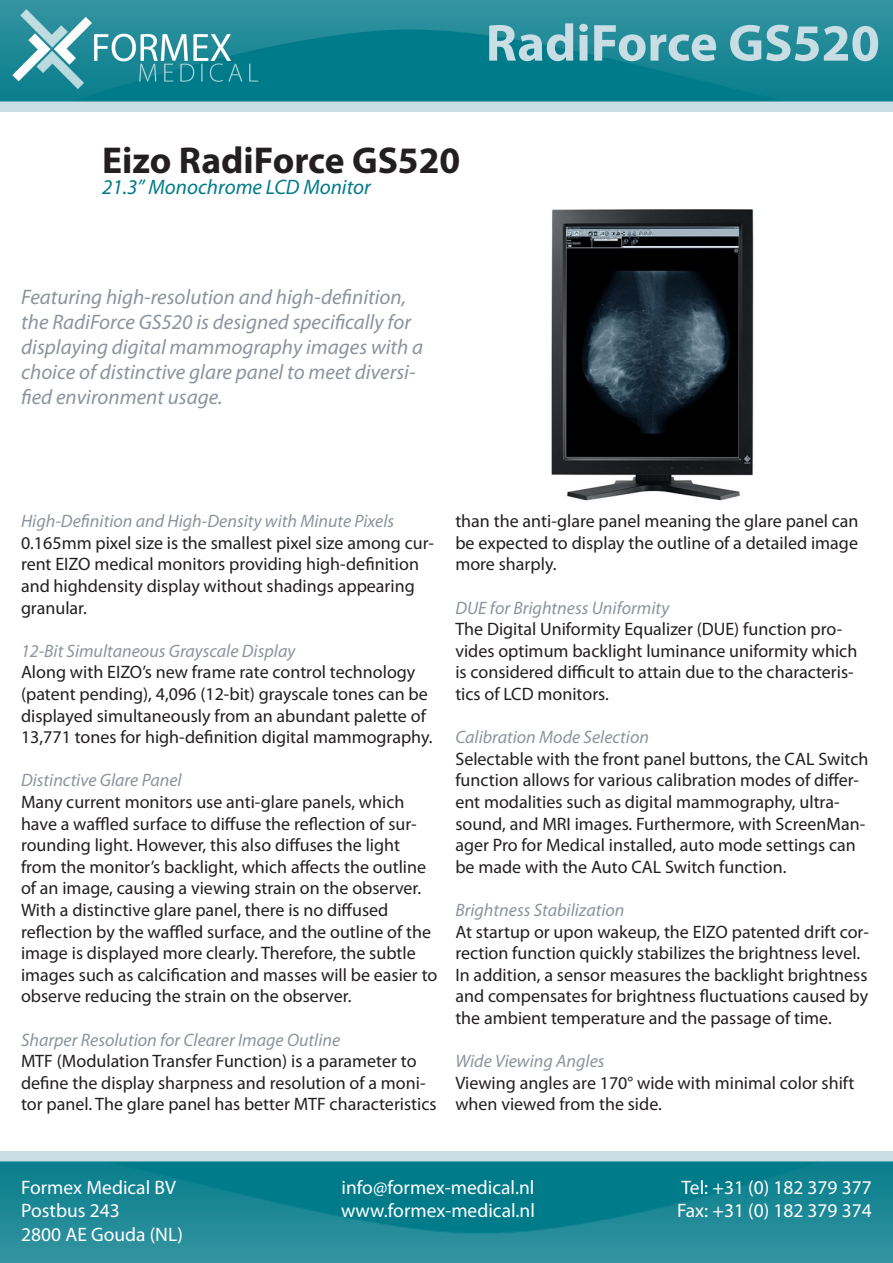
<style>
.page{position:relative;width:893px;height:1263px;background:#fff}
.page>*{position:absolute;margin:0;border:0;box-sizing:border-box;transform-origin:0 0}
.t1{font:700 52.5px "Myriad Pro";color:#c8dde4}
.t2{font:700 37.5px "Myriad Pro";color:#231f20}
.t3{font:italic 21px/25.2px "Myriad Pro";color:#8d939d}
.t4{font:italic 21px "Myriad Pro";color:#007b8a}
.t5{font:19.5px "Myriad Pro";color:#fff}
.t6{font:18px/21.6px "Myriad Pro";color:#231f20}
.t7{font:italic 18px "Myriad Pro";color:#8d939d}
</style>
<div class="page">
<img style="left:0;top:0;width:893px;height:111px">
<img style="left:0;top:1152px;width:893px;height:111px">
<img style="left:551px;top:209px;width:203px;height:292px">
<p class="t1" style="left:486px;top:9px;width:396px">RadiForce GS520</p>
<p class="t2" style="left:102px;top:136px;width:360px">Eizo RadiForce GS520</p>
<p class="t4" style="left:102px;top:174px;width:270px">21.3” Monochrome LCD Monitor</p>
<p class="t3" style="left:21px;top:283px;width:403px">Featuring high-resolution and high-definition, the RadiForce GS520 is designed specifically for displaying digital mammography images with a choice of distinctive glare panel to meet diversi&shy;fied environment usage.</p>
<p class="t7" style="left:21px;top:510px;width:375px">High-Definition and High-Density with Minute Pixels</p>
<p class="t6" style="left:21px;top:532px;width:415px">0.165mm pixel size is the smallest pixel size among cur&shy;rent EIZO medical monitors providing high-definition and highdensity display without shadings appearing granular.</p>
<p class="t7" style="left:21px;top:640px;width:276px">12-Bit Simultaneous Grayscale Display</p>
<p class="t6" style="left:21px;top:661px;width:413px">Along with EIZO’s new frame rate control technology (patent pending), 4,096 (12-bit) grayscale tones can be displayed simultaneously from an abundant palette of 13,771 tones for high-definition digital mammography.</p>
<p class="t7" style="left:21px;top:769px;width:162px">Distinctive Glare Panel</p>
<p class="t6" style="left:21px;top:791px;width:418px">Many current monitors use anti-glare panels, which have a waffled surface to diffuse the reflection of sur&shy;rounding light. However, this also diffuses the light from the monitor’s backlight, which affects the outline of an image, causing a viewing strain on the observer.<br>With a distinctive glare panel, there is no diffused reflection by the waffled surface, and the outline of the image is displayed more clearly. Therefore, the subtle images such as calcification and masses will be easier to observe reducing the strain on the observer.</p>
<p class="t7" style="left:21px;top:1028px;width:321px">Sharper Resolution for Clearer Image Outline</p>
<p class="t6" style="left:21px;top:1050px;width:417px">MTF (Modulation Transfer Function) is a parameter to define the display sharpness and resolution of a moni&shy;tor panel. The glare panel has better MTF characteristics</p>
<p class="t6" style="left:455px;top:510px;width:405px;text-align:justify">than the anti-glare panel meaning the glare panel can be expected to display the outline of a detailed image more sharply.</p>
<p class="t7" style="left:455px;top:596px;width:215px">DUE for Brightness Uniformity</p>
<p class="t6" style="left:455px;top:618px;width:403px">The Digital Uniformity Equalizer (DUE) function pro&shy;vides optimum backlight luminance uniformity which is considered difficult to attain due to the characteris&shy;tics of LCD monitors.</p>
<p class="t7" style="left:455px;top:726px;width:195px">Calibration Mode Selection</p>
<p class="t6" style="left:455px;top:748px;width:415px">Selectable with the front panel buttons, the CAL Switch function allows for various calibration modes of differ&shy;ent modalities such as digital mammography, ultra&shy;sound, and MRI images. Furthermore, with ScreenMan&shy;ager Pro for Medical installed, auto mode settings can be made with the Auto CAL Switch function.</p>
<p class="t7" style="left:455px;top:899px;width:171px">Brightness Stabilization</p>
<p class="t6" style="left:455px;top:920px;width:415px">At startup or upon wakeup, the EIZO patented drift cor&shy;rection function quickly stabilizes the brightness level.<br>In addition, a sensor measures the backlight brightness and compensates for brightness fluctuations caused by the ambient temperature and the passage of time.</p>
<p class="t7" style="left:455px;top:1050px;width:151px">Wide Viewing Angles</p>
<p class="t6" style="left:455px;top:1072px;width:400px">Viewing angles are 170° wide with minimal color shift when viewed from the side.</p>
<p class="t5" style="left:21px;top:1175px;width:156px">Formex Medical BV</p>
<p class="t5" style="left:21px;top:1199px;width:100px">Postbus 243</p>
<p class="t5" style="left:21px;top:1222px;width:163px">2800 AE Gouda (NL)</p>
<p class="t5" style="left:341px;top:1175px;width:194px">info@formex-medical.nl</p>
<p class="t5" style="left:341px;top:1199px;width:195px">www.formex-medical.nl</p>
<p class="t5" style="left:682px;top:1175px;width:192px">Tel: +31 (0) 182 379 377</p>
<p class="t5" style="left:677px;top:1199px;width:196px">Fax: +31 (0) 182 379 374</p>
</div>
